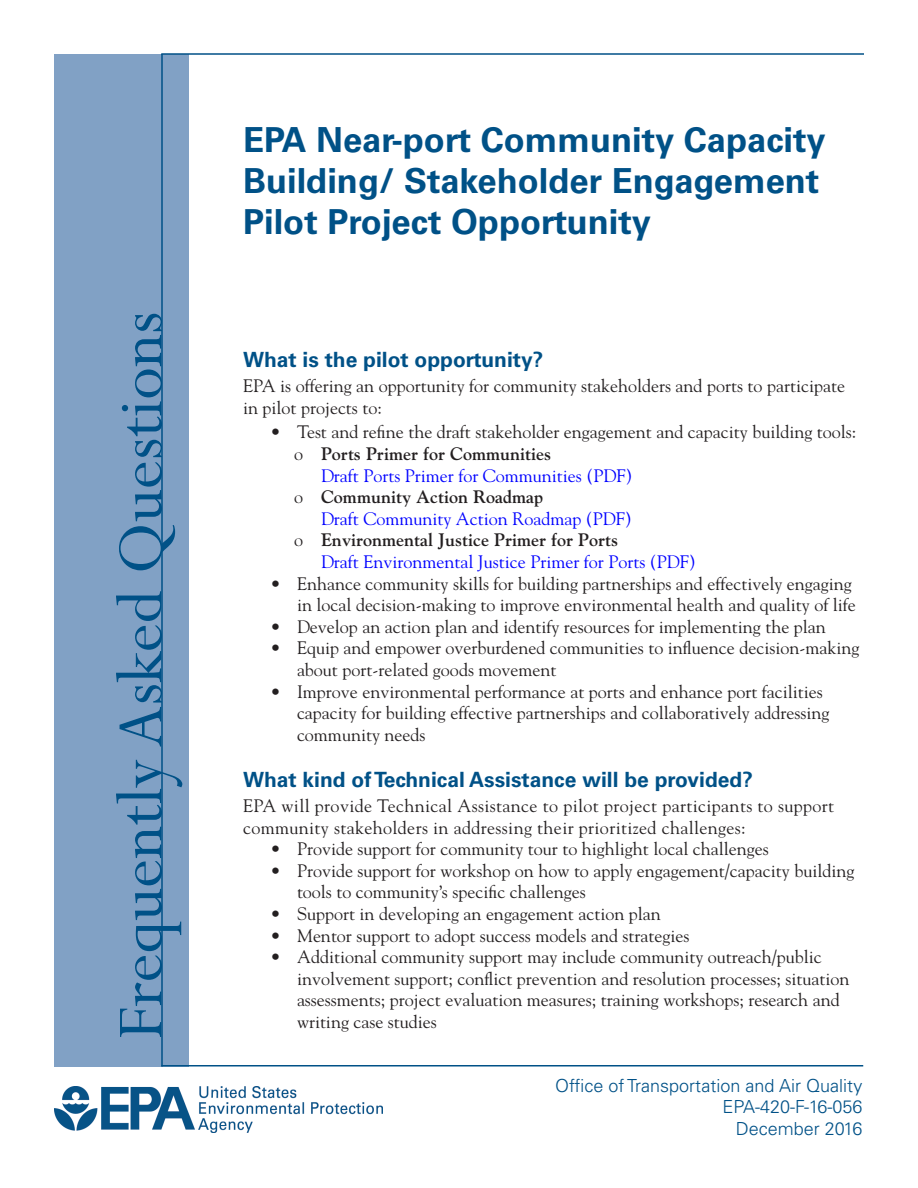
<style>
.page{position:relative;width:918px;height:1188px;background:#fff}
.page>*{position:absolute;margin:0;border:0;box-sizing:border-box;transform-origin:0 0}
.SIDE_TITLE{font:72px "Perpetua";color:#005187}
.TITLE-No_Subtitle{font:700 34.5px/41.4px "Univers LT Std";color:#005187}
.HEADING{font:700 21px "Univers LT Std";color:#005187}
.BODY_TEXT{font:18px/21.6px "Goudy Std";color:#231f20}
.BODY_TEXT-2{font:18px/21.6px "Goudy Std";letter-spacing:.02em;color:#231f20}
.BODY_TEXT-3{font:18px "Goudy Std";color:#00f}
.HEADING-2{font:18px/21.6px "Goudy Std";color:#231f20}
.BODY_TEXT-4{font:700 18px "Goudy Std";color:#231f20}
.OFFICE___PUB____DATE{font:300 18px "Univers LT Std";color:#005187}
.s1{font-weight:400}
</style>
<div class="page">
<img style="left:54px;top:1087px;width:328px;height:45px">
<div style="left:54px;top:54px;width:134px;height:1012px;background:#81a1c5"></div>
<hr style="left:161px;top:54px;width:2px;height:1012px;background:#005187">
<hr style="left:161px;top:1065px;width:702px;height:1px;background:#005187">
<hr style="left:161px;top:53px;width:703px;height:2px;background:#005187">
<p class="SIDE_TITLE" style="left:95px;top:1040px;width:730px;rotate:-90deg">Frequently Asked Questions</p>
<p class="TITLE-No_Subtitle" style="left:243px;top:119px;width:584px">EPA Near-port Community Capacity<br>Building/ Stakeholder Engagement<br>Pilot Project Opportunity</p>
<p class="HEADING" style="left:243px;top:347px;width:302px">What is the pilot opportunity?</p>
<p class="HEADING-2" style="left:243px;top:375px;width:604px">EPA is offering an opportunity for community stakeholders and ports to participate in pilot projects to:</p>
<p class="BODY_TEXT" style="left:270px;top:421px;width:588px">• Test and refine the draft stakeholder engagement and capacity building tools:</p>
<p class="BODY_TEXT-4" style="left:294px;top:443px;width:259px"><span class="s1">o</span> Ports Primer for Communities</p>
<p class="BODY_TEXT-3" style="left:321px;top:464px;width:313px">Draft Ports Primer for Communities (PDF)</p>
<p class="BODY_TEXT-4" style="left:294px;top:486px;width:251px"><span class="s1">o</span> Community Action Roadmap</p>
<p class="BODY_TEXT-3" style="left:321px;top:507px;width:312px">Draft Community Action Roadmap (PDF)</p>
<p class="BODY_TEXT-4" style="left:294px;top:529px;width:326px"><span class="s1">o</span> Environmental Justice Primer for Ports</p>
<p class="BODY_TEXT-3" style="left:321px;top:551px;width:376px">Draft Environmental Justice Primer for Ports (PDF)</p>
<p class="BODY_TEXT" style="left:270px;top:572px;width:587px;text-align:right">• Enhance community skills for building partnerships and effectively engaging in local decision-making to improve environmental health and quality of life</p>
<p class="BODY_TEXT" style="left:270px;top:616px;width:557px">• Develop an action plan and identify resources for implementing the plan</p>
<p class="BODY_TEXT" style="left:297px;top:637px;width:564px;text-indent:-27px">• Equip and empower overburdened communities to influence decision-making about port-related goods movement</p>
<p class="BODY_TEXT" style="left:297px;top:680px;width:534px;text-indent:-27px">• Improve environmental performance at ports and enhance port facilities capacity for building effective partnerships and collaboratively addressing community needs</p>
<p class="HEADING" style="left:243px;top:767px;width:511px">What kind of Technical Assistance will be provided?</p>
<p class="BODY_TEXT-2" style="left:243px;top:795px;width:593px">EPA will provide Technical Assistance to pilot project participants to support community stakeholders in addressing their prioritized challenges:</p>
<p class="BODY_TEXT" style="left:270px;top:838px;width:500px">• Provide support for community tour to highlight local challenges</p>
<p class="BODY_TEXT" style="left:297px;top:860px;width:559px;text-indent:-27px">• Provide support for workshop on how to apply engagement/capacity building tools to community’s specific challenges</p>
<p class="BODY_TEXT" style="left:270px;top:903px;width:392px">• Support in developing an engagement action plan</p>
<p class="BODY_TEXT" style="left:270px;top:924px;width:421px">• Mentor support to adopt success models and strategies</p>
<p class="BODY_TEXT" style="left:297px;top:946px;width:554px;text-indent:-27px">• Additional community support may include community outreach/public involvement support; conflict prevention and resolution processes; situation assessments; project evaluation measures; training workshops; research and</p>
<p class="BODY_TEXT" style="left:297px;top:1011px;width:141px">writing case studies</p>
<p class="OFFICE___PUB____DATE" style="left:555px;top:1074px;width:309px">Office of Transportation and Air Quality</p>
<p class="OFFICE___PUB____DATE" style="left:722px;top:1096px;width:142px">EPA-420-F-16-056</p>
<p class="OFFICE___PUB____DATE" style="left:736px;top:1118px;width:128px">December 2016</p>
</div>
